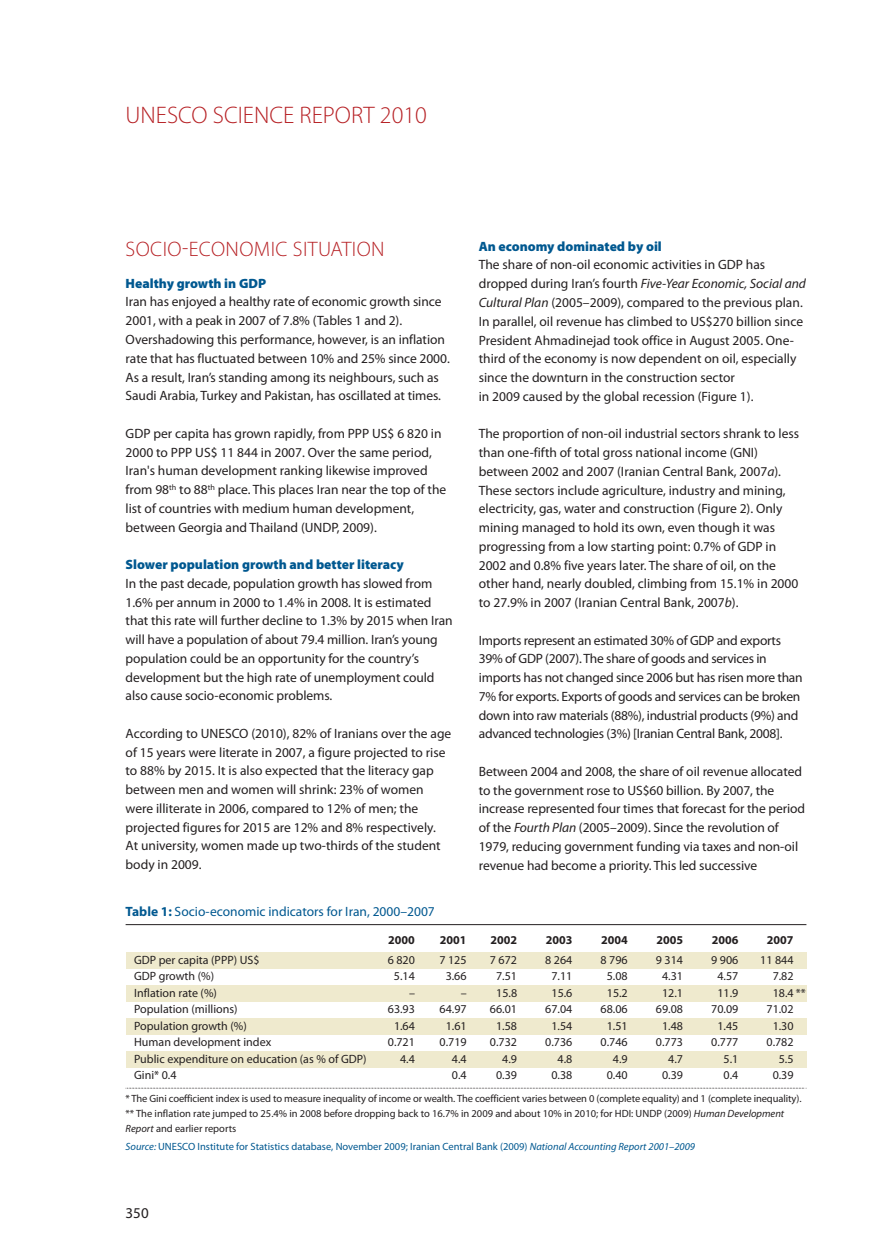
<style>
.page{position:relative;width:891px;height:1251px;background:#fff}
.page>*{position:absolute;margin:0;border:0;box-sizing:border-box;transform-origin:0 0}
.t1{font:300 24px "Myriad Pro";color:#b62024}
.t2{font:300 21px "Myriad Pro";letter-spacing:.02em;color:#b62024}
.t3{font:15px "Myriad Pro";color:#231f20}
.t4{font:13.5px/18.8px "Myriad Pro";letter-spacing:-.005em;color:#231f20}
.t5{font:900 13.5px "Myriad Pro";color:#005890}
.t6{font:13.5px "Myriad Pro";color:#005890}
.t7{font:12px "Myriad Pro";color:#231f20}
.t8{font:700 12px "Myriad Pro";color:#231f20}
.t9{font:10.5px/15px "Myriad Pro";letter-spacing:-.01em;color:#231f20}
.t10{font:10.5px "Myriad Pro";color:#005890}
.s1{font-style:italic}
.s2{font-weight:700}
</style>
<div class="page">
<div style="left:126px;top:952px;width:680px;height:16px;background:#efeace"></div>
<div style="left:126px;top:985px;width:680px;height:17px;background:#efeace"></div>
<div style="left:126px;top:1018px;width:680px;height:17px;background:#efeace"></div>
<div style="left:126px;top:1051px;width:680px;height:17px;background:#efeace"></div>
<hr style="left:126px;top:924px;width:680px;height:1px;background:#231f20">
<svg style="left:126px;top:1088px;width:680px;height:1px"></svg>
<h1 class="t1" style="left:126px;top:100px;width:303px">UNESCO SCIENCE REPORT 2010</h1>
<h2 class="t2" style="left:126px;top:237px;width:260px">SOCIO-ECONOMIC SITUATION</h2>
<p class="t5" style="left:126px;top:279px;width:142px">Healthy growth in GDP</p>
<p class="t4" style="left:126px;top:292px;width:325px">Iran has enjoyed a healthy rate of economic growth since 2001, with a peak in 2007 of 7.8% (Tables 1 and 2).<br>Overshadowing this performance, however, is an inflation rate that has fluctuated between 10% and 25% since 2000.<br>As a result, Iran’s standing among its neighbours, such as Saudi Arabia, Turkey and Pakistan, has oscillated at times.</p>
<p class="t4" style="left:126px;top:424px;width:322px">GDP per capita has grown rapidly, from PPP US$ 6 820 in 2000 to PPP US$ 11 844 in 2007. Over the same period, Iran's human development ranking likewise improved from 98<sup>th</sup> to 88<sup>th</sup> place. This places Iran near the top of the list of countries with medium human development, between Georgia and Thailand (UNDP, 2009).</p>
<p class="t5" style="left:126px;top:560px;width:280px">Slower population growth and better literacy</p>
<p class="t4" style="left:126px;top:574px;width:328px">In the past decade, population growth has slowed from 1.6% per annum in 2000 to 1.4% in 2008. It is estimated that this rate will further decline to 1.3% by 2015 when Iran will have a population of about 79.4 million. Iran’s young population could be an opportunity for the country’s development but the high rate of unemployment could also cause socio-economic problems.</p>
<p class="t4" style="left:126px;top:724px;width:327px">According to UNESCO (2010), 82% of Iranians over the age of 15 years were literate in 2007, a figure projected to rise to 88% by 2015. It is also expected that the literacy gap between men and women will shrink: 23% of women were illiterate in 2006, compared to 12% of men; the projected figures for 2015 are 12% and 8% respectively.<br>At university, women made up two-thirds of the student body in 2009.</p>
<p class="t5" style="left:478px;top:242px;width:184px">An economy dominated by oil</p>
<p class="t4" style="left:478px;top:255px;width:328px">The share of non-oil economic activities in GDP has dropped during Iran’s fourth <span class="s1">Five-Year Economic, Social and Cultural Plan</span> (2005–2009), compared to the previous plan.<br>In parallel, oil revenue has climbed to US$270 billion since President Ahmadinejad took office in August 2005. One&shy;third of the economy is now dependent on oil, especially since the downturn in the construction sector<br>in 2009 caused by the global recession (Figure 1).</p>
<p class="t4" style="left:478px;top:424px;width:322px">The proportion of non-oil industrial sectors shrank to less than one-fifth of total gross national income (GNI) between 2002 and 2007 (Iranian Central Bank, 2007<span class="s1">a</span>).<br>These sectors include agriculture, industry and mining, electricity, gas, water and construction (Figure 2). Only mining managed to hold its own, even though it was progressing from a low starting point: 0.7% of GDP in 2002 and 0.8% five years later. The share of oil, on the other hand, nearly doubled, climbing from 15.1% in 2000 to 27.9% in 2007 (Iranian Central Bank, 2007<span class="s1">b</span>).</p>
<p class="t4" style="left:478px;top:630px;width:325px">Imports represent an estimated 30% of GDP and exports 39% of GDP (2007). The share of goods and services in imports has not changed since 2006 but has risen more than 7% for exports. Exports of goods and services can be broken down into raw materials (88%), industrial products (9%) and advanced technologies (3%) [Iranian Central Bank, 2008].</p>
<p class="t4" style="left:478px;top:762px;width:328px">Between 2004 and 2008, the share of oil revenue allocated to the government rose to US$60 billion. By 2007, the increase represented four times that forecast for the period of the <span class="s1">Fourth Plan</span> (2005–2009). Since the revolution of 1979, reducing government funding via taxes and non-oil revenue had become a priority. This led successive</p>
<p class="t6" style="left:126px;top:903px;width:311px"><span class="s2">Table 1:</span> Socio-economic indicators for Iran, 2000–2007</p>
<p class="t8" style="left:388px;top:936px;width:28px">2000</p>
<p class="t8" style="left:440px;top:936px;width:28px">2001</p>
<p class="t8" style="left:490px;top:936px;width:28px">2002</p>
<p class="t8" style="left:545px;top:936px;width:28px">2003</p>
<p class="t8" style="left:601px;top:936px;width:28px">2004</p>
<p class="t8" style="left:656px;top:936px;width:28px">2005</p>
<p class="t8" style="left:711px;top:936px;width:28px">2006</p>
<p class="t8" style="left:766px;top:936px;width:28px">2007</p>
<p class="t7" style="left:134px;top:952px;width:127px">GDP per capita (PPP) US$</p>
<p class="t7" style="left:387px;top:952px;width:29px">6 820</p>
<p class="t7" style="left:439px;top:952px;width:29px">7 125</p>
<p class="t7" style="left:490px;top:952px;width:29px">7 672</p>
<p class="t7" style="left:545px;top:952px;width:29px">8 264</p>
<p class="t7" style="left:600px;top:952px;width:29px">8 796</p>
<p class="t7" style="left:655px;top:952px;width:29px">9 314</p>
<p class="t7" style="left:711px;top:952px;width:29px">9 906</p>
<p class="t7" style="left:760px;top:952px;width:35px">11 844</p>
<p class="t7" style="left:134px;top:969px;width:81px">GDP growth (%)</p>
<p class="t7" style="left:394px;top:969px;width:22px">5.14</p>
<p class="t7" style="left:445px;top:969px;width:22px">3.66</p>
<p class="t7" style="left:496px;top:969px;width:22px">7.51</p>
<p class="t7" style="left:551px;top:969px;width:22px">7.11</p>
<p class="t7" style="left:606px;top:969px;width:22px">5.08</p>
<p class="t7" style="left:662px;top:969px;width:22px">4.31</p>
<p class="t7" style="left:717px;top:969px;width:22px">4.57</p>
<p class="t7" style="left:772px;top:969px;width:22px">7.82</p>
<p class="t7" style="left:134px;top:985px;width:84px">Inflation rate (%)</p>
<p class="t7" style="left:409px;top:985px;width:7px">–</p>
<p class="t7" style="left:460px;top:985px;width:7px">–</p>
<p class="t7" style="left:496px;top:985px;width:22px">15.8</p>
<p class="t7" style="left:551px;top:985px;width:22px">15.6</p>
<p class="t7" style="left:606px;top:985px;width:22px">15.2</p>
<p class="t7" style="left:662px;top:985px;width:22px">12.1</p>
<p class="t7" style="left:717px;top:985px;width:22px">11.9</p>
<p class="t7" style="left:772px;top:985px;width:35px">18.4 **</p>
<p class="t7" style="left:134px;top:1002px;width:105px">Population (millions)</p>
<p class="t7" style="left:388px;top:1002px;width:29px">63.93</p>
<p class="t7" style="left:439px;top:1002px;width:29px">64.97</p>
<p class="t7" style="left:490px;top:1002px;width:29px">66.01</p>
<p class="t7" style="left:545px;top:1002px;width:29px">67.04</p>
<p class="t7" style="left:600px;top:1002px;width:29px">68.06</p>
<p class="t7" style="left:655px;top:1002px;width:29px">69.08</p>
<p class="t7" style="left:711px;top:1002px;width:29px">70.09</p>
<p class="t7" style="left:766px;top:1002px;width:29px">71.02</p>
<p class="t7" style="left:134px;top:1018px;width:114px">Population growth (%)</p>
<p class="t7" style="left:394px;top:1018px;width:22px">1.64</p>
<p class="t7" style="left:445px;top:1018px;width:22px">1.61</p>
<p class="t7" style="left:496px;top:1018px;width:22px">1.58</p>
<p class="t7" style="left:551px;top:1018px;width:22px">1.54</p>
<p class="t7" style="left:606px;top:1018px;width:22px">1.51</p>
<p class="t7" style="left:662px;top:1018px;width:22px">1.48</p>
<p class="t7" style="left:717px;top:1018px;width:22px">1.45</p>
<p class="t7" style="left:772px;top:1018px;width:22px">1.30</p>
<p class="t7" style="left:134px;top:1035px;width:139px">Human development index</p>
<p class="t7" style="left:388px;top:1035px;width:29px">0.721</p>
<p class="t7" style="left:439px;top:1035px;width:29px">0.719</p>
<p class="t7" style="left:490px;top:1035px;width:29px">0.732</p>
<p class="t7" style="left:545px;top:1035px;width:29px">0.736</p>
<p class="t7" style="left:600px;top:1035px;width:29px">0.746</p>
<p class="t7" style="left:655px;top:1035px;width:29px">0.773</p>
<p class="t7" style="left:711px;top:1035px;width:29px">0.777</p>
<p class="t7" style="left:766px;top:1035px;width:29px">0.782</p>
<p class="t7" style="left:134px;top:1051px;width:234px">Public expenditure on education (as % of GDP)</p>
<p class="t7" style="left:400px;top:1051px;width:16px">4.4</p>
<p class="t7" style="left:452px;top:1051px;width:16px">4.4</p>
<p class="t7" style="left:502px;top:1051px;width:16px">4.9</p>
<p class="t7" style="left:557px;top:1051px;width:16px">4.8</p>
<p class="t7" style="left:612px;top:1051px;width:16px">4.9</p>
<p class="t7" style="left:668px;top:1051px;width:16px">4.7</p>
<p class="t7" style="left:723px;top:1051px;width:16px">5.1</p>
<p class="t7" style="left:778px;top:1051px;width:16px">5.5</p>
<p class="t7" style="left:134px;top:1068px;width:44px">Gini* 0.4</p>
<p class="t7" style="left:452px;top:1068px;width:16px">0.4</p>
<p class="t7" style="left:496px;top:1068px;width:22px">0.39</p>
<p class="t7" style="left:551px;top:1068px;width:22px">0.38</p>
<p class="t7" style="left:606px;top:1068px;width:22px">0.40</p>
<p class="t7" style="left:662px;top:1068px;width:22px">0.39</p>
<p class="t7" style="left:723px;top:1068px;width:16px">0.4</p>
<p class="t7" style="left:772px;top:1068px;width:22px">0.39</p>
<p class="t9" style="left:126px;top:1090px;width:677px">* The Gini coefficient index is used to measure inequality of income or wealth. The coefficient varies between 0 (complete equality) and 1 (complete inequality). ** The inflation rate jumped to 25.4% in 2008 before dropping back to 16.7% in 2009 and about 10% in 2010; for HDI: UNDP (2009) <span class="s1">Human Development<br>Report</span> and earlier reports</p>
<p class="t10" style="left:126px;top:1140px;width:571px"><span class="s1">Source:</span> UNESCO Institute for Statistics database, November 2009; Iranian Central Bank (2009) <span class="s1">National Accounting Report 2001–2009</span></p>
<p class="t3" style="left:126px;top:1204px;width:25px">350</p>
</div>
